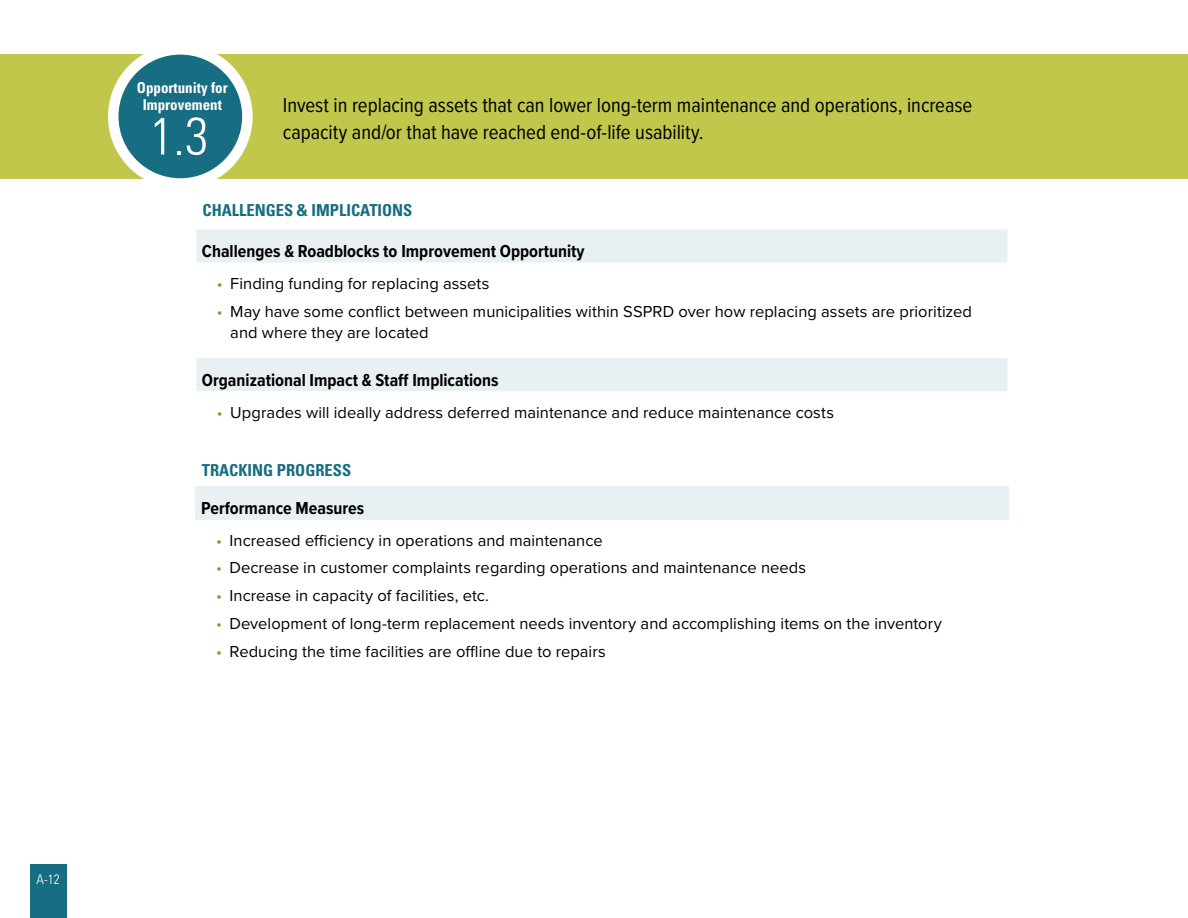
<style>
.page{position:relative;width:1188px;height:918px;background:#fff}
.page>*{position:absolute;margin:0;border:0;box-sizing:border-box;transform-origin:0 0}
.t1{font:300 condensed 52.5px "Univers";color:#fff}
.t2{font:21px/27px "Proxima Nova Cond";letter-spacing:-.005em;color:#000}
.t3{font:700 18px "Proxima Nova Cond";color:#000}
.t4{font:16.5px/21px "Proxima Nova";letter-spacing:.005em;color:#000}
.t5{font:700 condensed 16.5px "Univers";color:#176d81}
.t6{font:700 condensed 15px/16.5px "Univers";color:#fff;text-align:center}
.t7{font:300 condensed 13.5px "Univers";color:#fff}
.s1{color:#8d9438}
</style>
<div class="page">
<div style="left:30px;top:864px;width:36px;height:54px;background:#176d81"></div>
<div style="left:0;top:55px;width:1188px;height:124px;background:#c1c74b"></div>
<div style="left:115px;top:49px;width:131px;height:131px;background:#176d81;border-radius:50%"></div>
<div style="left:108px;top:44px;width:145px;height:145px;border:10px solid #fff;border-radius:50%"></div>
<svg style="left:197px;top:229px;width:810px;height:162px"></svg>
<div style="left:196px;top:486px;width:813px;height:33px;background:#e8f0f3"></div>
<p class="t6" style="left:137px;top:80px;width:92px">Opportunity for<br>Improvement</p>
<h1 class="t1" style="left:150px;top:104px;width:60px">1.3</h1>
<p class="t2" style="left:283px;top:90px;width:691px">Invest in replacing assets that can lower long-term maintenance and operations, increase capacity and/or that have reached end-of-life usability.</p>
<p class="t5" style="left:203px;top:200px;width:29px">CHALLE</p>
<p class="t5" style="left:255px;top:200px;width:159px">NGES &amp; IMPLICATIONS</p>
<p class="t3" style="left:202px;top:238px;width:384px">Challenges &amp; Roadblocks to Improvement Opportunity</p>
<p class="t4" style="left:217px;top:272px;width:274px"><span class="s1">•</span> Finding funding for replacing assets</p>
<p class="t4" style="left:230px;top:300px;width:743px;text-indent:-13px"><span class="s1">•</span> May have some conflict between municipalities within SSPRD over how replacing assets are prioritized and where they are located</p>
<p class="t3" style="left:202px;top:366px;width:298px">Organizational Impact &amp; Staff Implications</p>
<p class="t4" style="left:217px;top:401px;width:619px"><span class="s1">•</span> Upgrades will ideally address deferred maintenance and reduce maintenance costs</p>
<p class="t5" style="left:202px;top:460px;width:151px">TRACKING PROGRESS</p>
<p class="t3" style="left:201px;top:494px;width:165px">Performance Measures</p>
<p class="t4" style="left:216px;top:529px;width:388px"><span class="s1">•</span> Increased efficiency in operations and maintenance</p>
<p class="t4" style="left:216px;top:557px;width:592px"><span class="s1">•</span> Decrease in customer complaints regarding operations and maintenance needs</p>
<p class="t4" style="left:216px;top:584px;width:274px"><span class="s1">•</span> Increase in capacity of facilities, etc.</p>
<p class="t4" style="left:216px;top:612px;width:727px"><span class="s1">•</span> Development of long-term replacement needs inventory and accomplishing items on the inventory</p>
<p class="t4" style="left:216px;top:640px;width:391px"><span class="s1">•</span> Reducing the time facilities are offline due to repairs</p>
<p class="t7" style="left:37px;top:871px;width:25px">A-12</p>
</div>
